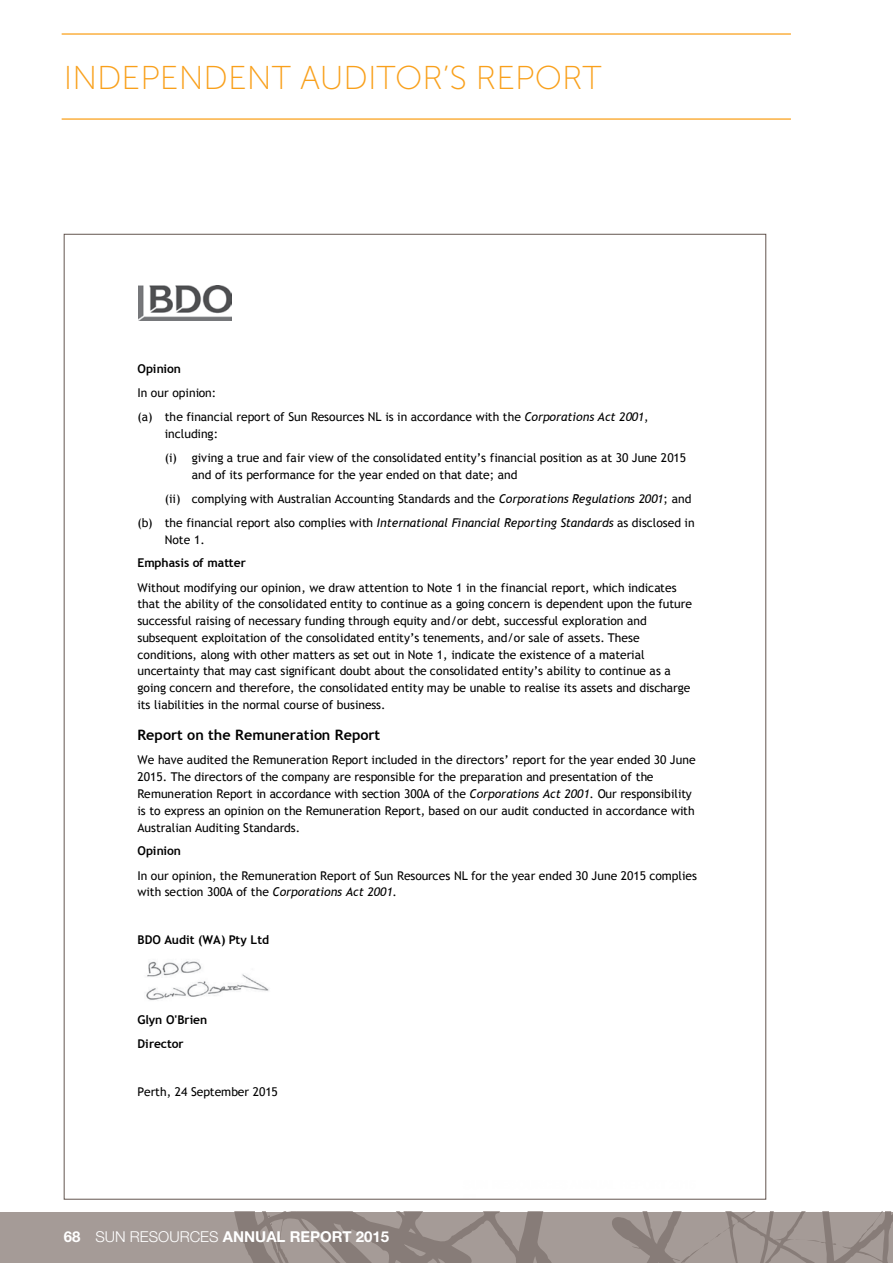
<style>
.page{position:relative;width:893px;height:1263px;background:#fff}
.page>*{position:absolute;margin:0;border:0;box-sizing:border-box;transform-origin:0 0}
.t1{font:33px "Museo Sans 100";color:#f9a01b}
.t2{font:700 15px "Helvetica Neue LT Std";color:#fff}
.t3{font:700 14.4px "Trebuchet MS";letter-spacing:.005em;color:#000}
.t4{font:12.15px/16.8px "Trebuchet MS";color:#000}
.t5{font:700 12.15px "Trebuchet MS";letter-spacing:.01em;color:#000}
.t6{font:700 12.15px/23.9px "Trebuchet MS";letter-spacing:-.01em;color:#000}
.s1{font-style:italic}
.s2{font-weight:300}
</style>
<div class="page">
<hr style="left:62px;top:118px;width:729px;height:2px;background:#fbb040">
<hr style="left:62px;top:33px;width:729px;height:2px;background:#fbb040">
<img style="left:139px;top:285px;width:92px;height:36px">
<img style="left:146px;top:961px;width:123px;height:39px">
<div style="left:0;top:1212px;width:893px;height:51px;background:#a59b97"></div>
<svg style="left:234px;top:1212px;width:659px;height:51px"></svg>
<h1 class="t1" style="left:64px;top:60px;width:539px">INDEPENDENT AUDITOR’S REPORT</h1>
<p class="t5" style="left:137px;top:361px;width:45px">Opinion</p>
<p class="t4" style="left:137px;top:381px;width:513px;line-height:23.9px">In our opinion:<br>(a) the financial report of Sun Resources NL is in accordance with the <span class="s1">Corporations Act 2001</span>,</p>
<p class="t4" style="left:165px;top:422px;width:523px;line-height:24.2px">including:<br>(i) giving a true and fair view of the consolidated entity’s financial position as at 30 June 2015</p>
<p class="t4" style="left:192px;top:466px;width:327px">and of its performance for the year ended on that date; and</p>
<p class="t4" style="left:165px;top:490px;width:528px">(ii) complying with Australian Accounting Standards and the <span class="s1">Corporations Regulations 2001</span>; and</p>
<p class="t4" style="left:137px;top:514px;width:559px">(b) the financial report also complies with <span class="s1">International Financial Reporting Standards</span> as disclosed in</p>
<p class="t4" style="left:165px;top:531px;width:42px">Note 1.</p>
<p class="t5" style="left:137px;top:555px;width:110px">Emphasis of matter</p>
<p class="t4" style="left:137px;top:579px;width:556px">Without modifying our opinion, we draw attention to Note 1 in the financial report, which indicates that the ability of the consolidated entity to continue as a going concern is dependent upon the future successful raising of necessary funding through equity and/or debt, successful exploration and subsequent exploitation of the consolidated entity’s tenements, and/or sale of assets. These conditions, along with other matters as set out in Note 1, indicate the existence of a material uncertainty that may cast significant doubt about the consolidated entity’s ability to continue as a going concern and therefore, the consolidated entity may be unable to realise its assets and discharge its liabilities in the normal course of business.</p>
<p class="t3" style="left:137px;top:725px;width:244px">Report on the Remuneration Report</p>
<p class="t4" style="left:137px;top:752px;width:560px">We have audited the Remuneration Report included in the directors’ report for the year ended 30 June 2015. The directors of the company are responsible for the preparation and presentation of the Remuneration Report in accordance with section 300A of the <span class="s1">Corporations Act 2001</span>. Our responsibility is to express an opinion on the Remuneration Report, based on our audit conducted in accordance with Australian Auditing Standards.</p>
<p class="t5" style="left:137px;top:843px;width:45px">Opinion</p>
<p class="t4" style="left:137px;top:867px;width:561px">In our opinion, the Remuneration Report of Sun Resources NL for the year ended 30 June 2015 complies with section 300A of the <span class="s1">Corporations Act 2001</span>.</p>
<p class="t5" style="left:137px;top:932px;width:133px">BDO Audit (WA) Pty Ltd</p>
<p class="t6" style="left:137px;top:1008px;width:71px">Glyn O'Brien<br>Director</p>
<p class="t4" style="left:137px;top:1084px;width:142px">Perth, 24 September 2015</p>
<p class="t2" style="left:64px;top:1227px;width:327px">68 <span class="s2">SUN RESOURCES</span> ANNUAL REPORT 2015</p>
</div>
